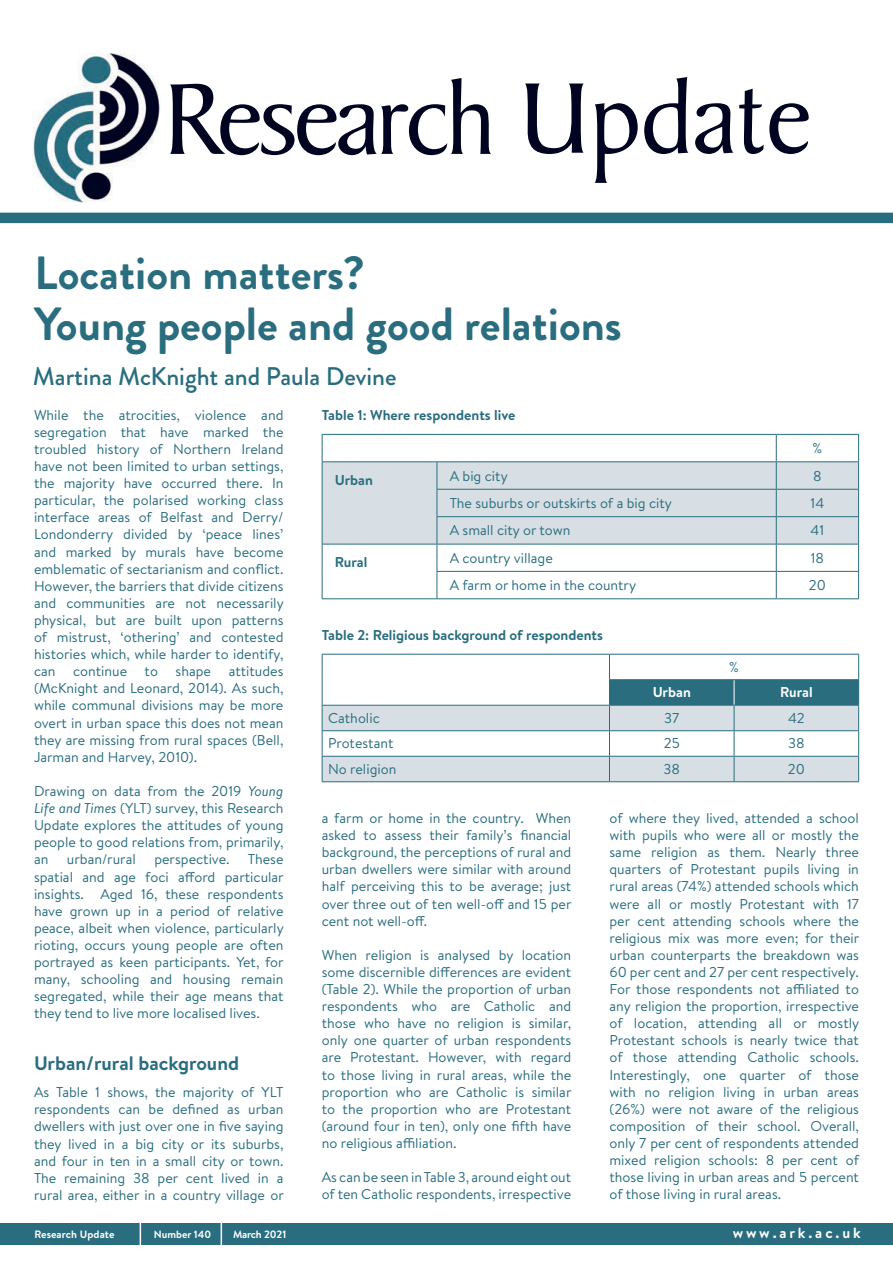
<style>
.page{position:relative;width:893px;height:1263px;background:#fff}
.page>*{position:absolute;margin:0;border:0;box-sizing:border-box;transform-origin:0 0}
.t1{font:700 46.5px/51px "Brandon Grotesque";color:#296d7f}
.t2{font:500 25.5px "Brandon Grotesque";color:#296d7f}
.t3{font:700 19.5px "Brandon Text";color:#296d7f}
.t4{font:700 14.7px "Brandon Text";letter-spacing:.19em;color:#fff}
.t5{font:14.25px/17.1px "Brandon Text";color:#296d7f;text-align:justify}
.t6{font:700 14.25px "Brandon Text";color:#296d7f}
.t7{font:700 14.25px "Brandon Text";color:#fff}
.t8{font:700 10.65px "Brandon Text";color:#fff}
.t9{font:700 10.65px "Brandon Text";letter-spacing:-.02em;color:#fff}
.t10{font:700 10.5px "Brandon Text";color:#fff}
.s1{font-style:italic}
</style>
<div class="page">
<img style="left:33px;top:54px;width:127px;height:149px">
<div style="left:0;top:213px;width:893px;height:10px;background:#276d7f"></div>
<svg style="left:170px;top:78px;width:321px;height:77px"></svg>
<svg style="left:525px;top:84px;width:59px;height:70px"></svg>
<svg style="left:595px;top:103px;width:43px;height:80px"></svg>
<svg style="left:644px;top:77px;width:44px;height:77px"></svg>
<svg style="left:695px;top:89px;width:114px;height:65px"></svg>
<hr style="left:322px;top:434px;width:115px;height:1px;background:#296d7f">
<hr style="left:437px;top:434px;width:339px;height:1px;background:#296d7f">
<svg style="left:322px;top:435px;width:537px;height:163px"></svg>
<hr style="left:322px;top:598px;width:115px;height:1px;background:#296d7f">
<hr style="left:437px;top:598px;width:339px;height:1px;background:#296d7f">
<hr style="left:776px;top:598px;width:83px;height:1px;background:#296d7f">
<hr style="left:776px;top:434px;width:83px;height:1px;background:#296d7f">
<div style="left:0;top:1224px;width:893px;height:21px;background:#296d7f"></div>
<hr style="left:221px;top:1222px;width:1px;height:31px;background:#fff">
<hr style="left:140px;top:1222px;width:1px;height:31px;background:#fff">
<svg style="left:322px;top:654px;width:537px;height:128px"></svg>
<hr style="left:609px;top:705px;width:125px;height:1px;background:#296d7f">
<h1 class="t1" style="left:34px;top:248px;width:589px">Location matters?<br>Young people and good relations</h1>
<h2 class="t2" style="left:33px;top:359px;width:365px">Martina McKnight and Paula Devine</h2>
<p class="t5" style="left:34px;top:406px;width:251px">While the atrocities, violence and segregation that have marked the troubled history of Northern Ireland have not been limited to urban settings, the majority have occurred there. In particular, the polarised working class interface areas of Belfast and Derry/ Londonderry divided by ‘peace lines’ and marked by murals have become emblematic of sectarianism and conflict.<br>However, the barriers that divide citizens and communities are not necessarily physical, but are built upon patterns of mistrust, ‘othering’ and contested histories which, while harder to identify, can continue to shape attitudes (McKnight and Leonard, 2014). As such, while communal divisions may be more overt in urban space this does not mean they are missing from rural spaces (Bell, Jarman and Harvey, 2010).</p>
<p class="t5" style="left:34px;top:782px;width:251px">Drawing on data from the 2019 <span class="s1">Young Life and Times</span> (YLT) survey, this Research Update explores the attitudes of young people to good relations from, primarily, an</p>
<p class="t6" style="left:322px;top:405px;width:195px">Table 1: Where respondents live</p>
<p class="t5" style="left:813px;top:439px;width:11px">%</p>
<p class="t6" style="left:335px;top:470px;width:40px">Urban</p>
<p class="t5" style="left:450px;top:466px;width:60px">A big city</p>
<p class="t5" style="left:813px;top:466px;width:10px">8</p>
<p class="t5" style="left:450px;top:494px;width:224px">The suburbs or outskirts of a big city</p>
<p class="t5" style="left:810px;top:494px;width:15px">14</p>
<p class="t5" style="left:450px;top:521px;width:122px">A small city or town</p>
<p class="t5" style="left:810px;top:521px;width:15px">41</p>
<p class="t6" style="left:335px;top:552px;width:34px">Rural</p>
<p class="t5" style="left:450px;top:549px;width:105px">A country village</p>
<p class="t5" style="left:811px;top:549px;width:15px">18</p>
<p class="t5" style="left:450px;top:576px;width:188px">A farm or home in the country</p>
<p class="t5" style="left:809px;top:576px;width:19px">20</p>
<p class="t6" style="left:322px;top:625px;width:283px">Table 2: Religious background of respondents</p>
<p class="t5" style="left:729px;top:658px;width:11px">%</p>
<p class="t7" style="left:653px;top:683px;width:40px">Urban</p>
<p class="t7" style="left:780px;top:683px;width:34px">Rural</p>
<p class="t5" style="left:328px;top:709px;width:53px">Catholic</p>
<p class="t5" style="left:664px;top:709px;width:17px">37</p>
<p class="t5" style="left:788px;top:709px;width:18px">42</p>
<p class="t5" style="left:328px;top:734px;width:67px">Protestant</p>
<p class="t5" style="left:664px;top:734px;width:17px">25</p>
<p class="t5" style="left:788px;top:734px;width:18px">38</p>
<p class="t5" style="left:328px;top:760px;width:70px">No religion</p>
<p class="t5" style="left:663px;top:760px;width:18px">38</p>
<p class="t5" style="left:788px;top:760px;width:19px">20</p>
<p class="t5" style="left:609px;top:809px;width:251px">of where they lived, attended a school with pupils who were all or mostly the same religion as them. Nearly three quarters of Protestant pupils living in rural areas (74%) attended schools which were all or mostly Protestant with 17 per cent attending schools where the religious mix was more even; for their urban counterparts the breakdown was 60 per cent and 27 per cent respectively.<br>For those respondents not affiliated to any religion the proportion, irrespective of location, attending all or mostly Protestant schools is nearly twice that of those attending Catholic schools.<br>Interestingly, one quarter of those with no religion living in urban areas (26%) were not aware of the religious composition of their school. Overall, only 7 per cent of respondents attended mixed religion schools: 8 per cent of those living in urban areas and 5 percent of those living in rural areas.</p>
<p class="t5" style="left:322px;top:809px;width:251px">a farm or home in the country. When asked to assess their family’s financial background, the perceptions of rural and urban dwellers were similar with around half perceiving this to be average; just over three out of ten well-off and 15 per cent not well-off.</p>
<p class="t5" style="left:322px;top:946px;width:251px">When religion is analysed by location some discernible differences are evident (Table 2). While the proportion of urban respondents who are Catholic and those who have no religion is similar, only one quarter of urban respondents are Protestant. However, with regard to those living in rural areas, while the proportion who are Catholic is similar to the proportion who are Protestant (around four in ten), only one fifth have no religious affiliation.</p>
<p class="t5" style="left:322px;top:1168px;width:251px">As can be seen in Table 3, around eight out of ten Catholic respondents, irrespective</p>
<p class="t5" style="left:34px;top:850px;width:251px;text-indent:214px">These spatial and age foci afford particular insights. Aged 16, these respondents have grown up in a period of relative peace, albeit when violence, particularly rioting, occurs young people are often portrayed as keen participants. Yet, for many, schooling and housing remain segregated, while their age means that they tend to live more localised lives.</p>
<h3 class="t3" style="left:34px;top:1049px;width:207px">Urban/rural background</h3>
<p class="t5" style="left:34px;top:1083px;width:251px">As Table 1 shows, the majority of YLT respondents can be defined as urban dwellers with just over one in five saying they lived in a big city or its suburbs, and four in ten in a small city or town.<br>The remaining 38 per cent lived in a rural area, either in a country village or</p>
<p class="t5" style="left:67px;top:850px;width:70px">urban/rural</p>
<p class="t5" style="left:154px;top:850px;width:77px">perspective.</p>
<p class="t8" style="left:34px;top:1227px;width:82px">Research Update</p>
<p class="t10" style="left:154px;top:1227px;width:59px">Number 140</p>
<p class="t9" style="left:233px;top:1227px;width:55px">March 2021</p>
<p class="t4" style="left:733px;top:1223px;width:129px">www.ark.ac.uk</p>
</div>
